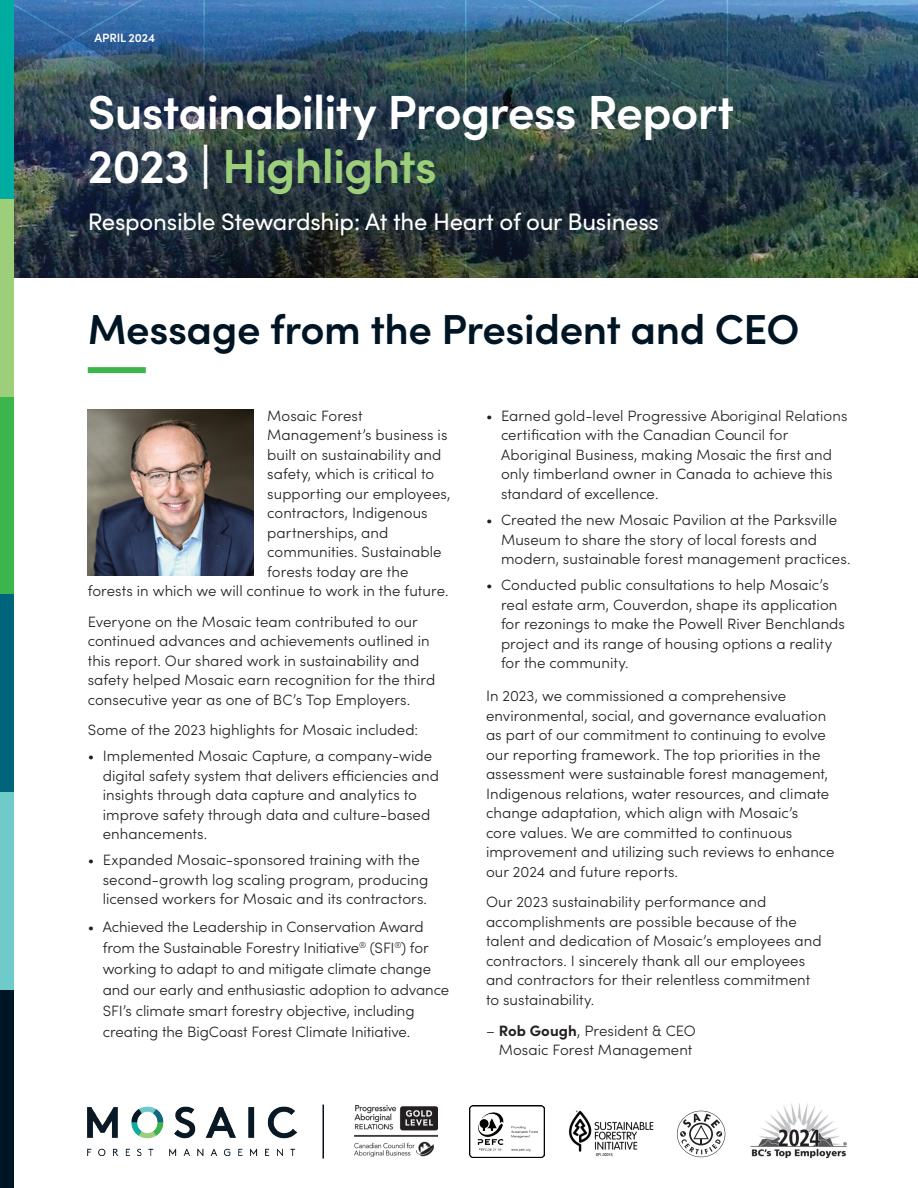
<style>
.page{position:relative;width:918px;height:1188px;background:#fff}
.page>*{position:absolute;margin:0;border:0;box-sizing:border-box;transform-origin:0 0}
.t1{font:600 48px/54px "Sofia Pro";letter-spacing:-.02em;color:#fff}
.t2{font:600 42px "Sofia Pro";letter-spacing:-.01em;color:#001524}
.t3{font:24px "Sofia Pro";letter-spacing:-.01em;color:#fff}
.t4{font:300 15px/19.5px "Sofia Pro";letter-spacing:.005em;color:#231f20}
.t5{font:600 12px "Sofia Pro";letter-spacing:-.01em;color:#fff}
.s1{color:#9dcf7b}
.s2{font-weight:700}
</style>
<div class="page">
<svg style="left:14px;top:0;width:189px;height:39px;background:#376fab"></svg>
<img style="left:14px;top:39px;width:189px;height:239px">
<svg style="left:468px;top:192px;width:259px;height:86px;background:#213032"></svg>
<svg style="left:203px;top:0;width:261px;height:188px;background:#2c495e"></svg>
<svg style="left:727px;top:192px;width:191px;height:86px;background:#36523b"></svg>
<svg style="left:203px;top:188px;width:265px;height:222px"></svg>
<img style="left:464px;top:0;width:454px;height:192px">
<div style="left:0;top:990px;width:14px;height:198px;background:#001524"></div>
<div style="left:0;top:792px;width:14px;height:198px;background:#6fcaca"></div>
<div style="left:0;top:594px;width:14px;height:198px;background:#00657c"></div>
<div style="left:0;top:397px;width:14px;height:197px;background:#3cb54c"></div>
<div style="left:0;top:199px;width:14px;height:198px;background:#9dcf7b"></div>
<div style="left:0;top:0;width:14px;height:199px;background:#00aca0"></div>
<img style="left:88px;top:1106px;width:208px;height:50px">
<hr style="left:322px;top:1105px;width:2px;height:54px;background:#001524">
<img style="left:88px;top:410px;width:166px;height:165px">
<img style="left:750px;top:1103px;width:97px;height:54px">
<svg style="left:677px;top:1111px;width:48px;height:46px"></svg>
<img style="left:568px;top:1110px;width:86px;height:47px">
<img style="left:469px;top:1106px;width:75px;height:51px">
<img style="left:354px;top:1105px;width:84px;height:51px">
<div style="left:88px;top:367px;width:58px;height:6px;background:#3cb54c"></div>
<p class="t5" style="left:94px;top:29px;width:62px">APRIL 2024</p>
<h1 class="t1" style="left:88px;top:82px;width:648px">Sustainability Progress Report<br>2023 | <span class="s1">Highlights</span></h1>
<h3 class="t3" style="left:88px;top:204px;width:573px">Responsible Stewardship: At the Heart of our Business</h3>
<h2 class="t2" style="left:88px;top:298px;width:713px">Message from the President and CEO</h2>
<p class="t4" style="left:267px;top:405px;width:97px">Mosaic Forest</p>
<p class="t4" style="left:267px;top:424px;width:182px">Management’s business is</p>
<p class="t4" style="left:267px;top:444px;width:175px">built on sustainability and</p>
<p class="t4" style="left:267px;top:463px;width:169px">safety, which is critical to</p>
<p class="t4" style="left:267px;top:483px;width:185px">supporting our employees,</p>
<p class="t4" style="left:267px;top:502px;width:162px">contractors, Indigenous</p>
<p class="t4" style="left:267px;top:522px;width:123px">partnerships, and</p>
<p class="t4" style="left:267px;top:541px;width:176px">communities. Sustainable</p>
<p class="t4" style="left:267px;top:561px;width:143px">forests today are the</p>
<p class="t4" style="left:88px;top:580px;width:362px">forests in which we will continue to work in the future.</p>
<p class="t4" style="left:88px;top:611px;width:349px">Everyone on the Mosaic team contributed to our continued advances and achievements outlined in this report. Our shared work in sustainability and safety helped Mosaic earn recognition for the third consecutive year as one of BC’s Top Employers.</p>
<p class="t4" style="left:88px;top:719px;width:332px">Some of the 2023 highlights for Mosaic included:</p>
<p class="t4" style="left:103px;top:745px;width:338px;text-indent:-15px">• Implemented Mosaic Capture, a company-wide digital safety system that delivers efficiencies and insights through data capture and analytics to improve safety through data and culture-based enhancements.</p>
<p class="t4" style="left:103px;top:850px;width:327px;text-indent:-15px">• Expanded Mosaic-sponsored training with the second-growth log scaling program, producing licensed workers for Mosaic and its contractors.</p>
<p class="t4" style="left:103px;top:916px;width:348px;line-height:21px;text-indent:-15px">• Achieved the Leadership in Conservation Award from the Sustainable Forestry Initiative<sup>®</sup> (SFI<sup>®</sup>) for working to adapt to and mitigate climate change and our early and enthusiastic adoption to advance SFI’s climate smart forestry objective, including creating the BigCoast Forest Climate Initiative.</p>
<p class="t4" style="left:501px;top:405px;width:348px;text-indent:-15px">• Earned gold-level Progressive Aboriginal Relations certification with the Canadian Council for Aboriginal Business, making Mosaic the first and only timberland owner in Canada to achieve this standard of excellence.</p>
<p class="t4" style="left:501px;top:509px;width:351px;text-indent:-15px">• Created the new Mosaic Pavilion at the Parksville<br>Museum to share the story of local forests and modern, sustainable forest management practices.</p>
<p class="t4" style="left:501px;top:574px;width:346px;text-indent:-15px">• Conducted public consultations to help Mosaic’s real estate arm, Couverdon, shape its application for rezonings to make the Powell River Benchlands project and its range of housing options a reality for the community.</p>
<p class="t4" style="left:486px;top:685px;width:350px">In 2023, we commissioned a comprehensive environmental, social, and governance evaluation as part of our commitment to continuing to evolve our reporting framework. The top priorities in the assessment were sustainable forest management, Indigenous relations, water resources, and climate change adaptation, which align with Mosaic’s<br>core values. We are committed to continuous improvement and utilizing such reviews to enhance our 2024 and future reports.</p>
<p class="t4" style="left:486px;top:891px;width:337px">Our 2023 sustainability performance and accomplishments are possible because of the talent and dedication of Mosaic’s employees and contractors. I sincerely thank all our employees and contractors for their relentless commitment to sustainability.</p>
<p class="t4" style="left:486px;top:1020px;width:211px;text-align:right">– <span class="s2">Rob Gough</span>, President &amp; CEO<br>Mosaic Forest Management</p>
</div>
